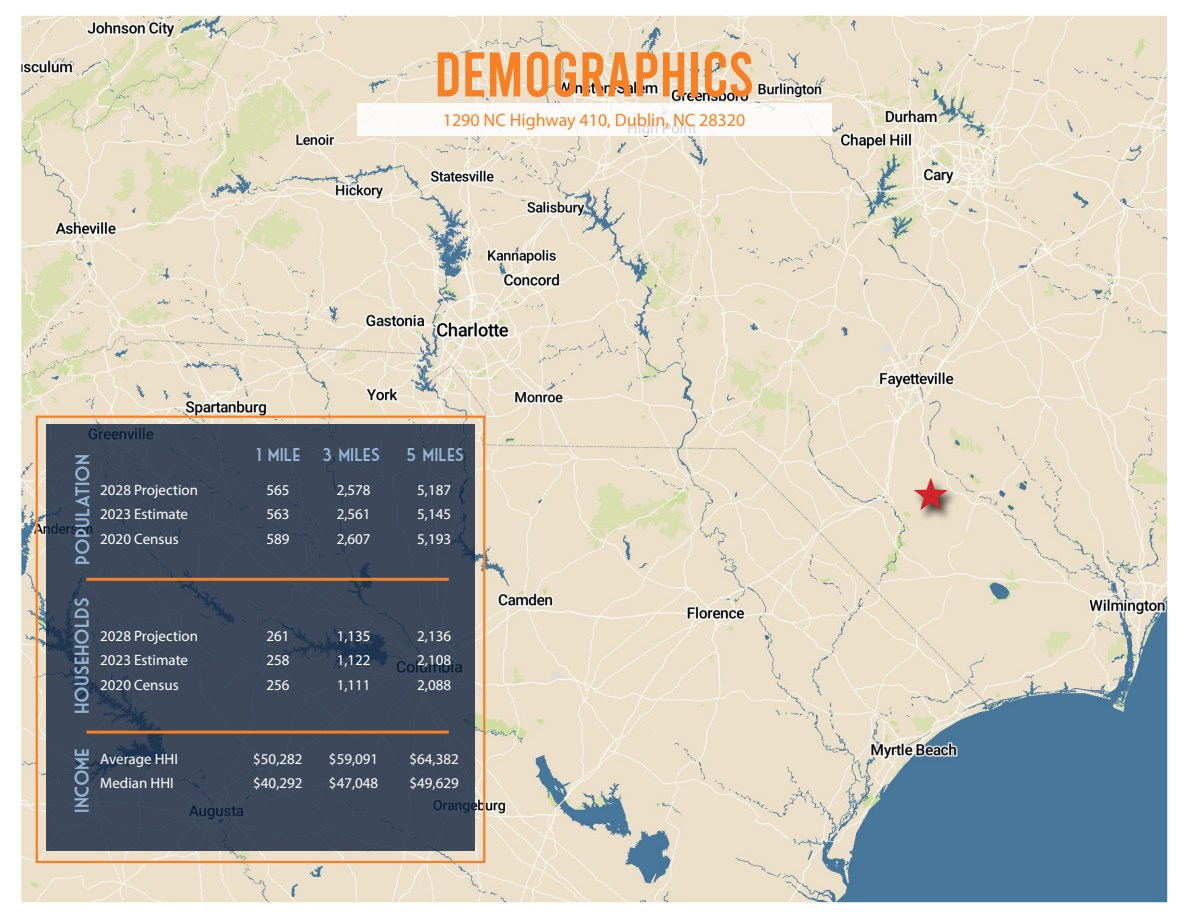
<style>
.page{position:relative;width:1188px;height:918px;background:#fff}
.page>*{position:absolute;margin:0;border:0;box-sizing:border-box;transform-origin:0 0}
.t1{font:63px "Bebas";color:#f58025}
.t2{font:19.5px "Market Deco";color:#97b5d5}
.t3{font:18px "Myriad Pro";color:#f58025}
.t4{font:18px "Market Deco";color:#97b5d5}
.t5{font:15px "Myriad Pro";color:#fff}
</style>
<div class="page">
<img style="left:23px;top:17px;width:1143px;height:884px">
<div style="left:911px;top:477px;width:48px;height:46px;background:#000;opacity:.75"></div>
<svg style="left:914px;top:478px;width:34px;height:32px"></svg>
<div style="left:46px;top:424px;width:429px;height:427px;background:#3d495b"></div>
<div style="left:36px;top:416px;width:449px;height:447px;border:2px solid #f58025"></div>
<div style="left:357px;top:104px;width:474px;height:32px;background:#fcfaf7"></div>
<hr style="left:86px;top:578px;width:363px;height:3px;background:#f58025">
<hr style="left:86px;top:731px;width:363px;height:3px;background:#f58025">
<h1 class="t1" style="left:434px;top:43px;width:29px">DEMOGRA</h1>
<h1 class="t1" style="left:633px;top:43px;width:50px">PHICS</h1>
<p class="t3" style="left:443px;top:109px;width:304px">1290 NC Highway 410, Dublin, NC 28320</p>
<h2 class="t2" style="left:72px;top:565px;width:112px;rotate:-90deg">POPULATION</h2>
<h2 class="t2" style="left:71px;top:714px;width:118px;rotate:-90deg">HOUSEHOLDS</h2>
<h2 class="t2" style="left:71px;top:813px;width:66px;rotate:-90deg">INCOME</h2>
<p class="t4" style="left:256px;top:445px;width:126px">1 MILE 3 MILES</p>
<p class="t4" style="left:406px;top:445px;width:60px">5 MILES</p>
<p class="t5" style="left:100px;top:481px;width:99px">2028 Projection</p>
<p class="t5" style="left:266px;top:481px;width:25px">565</p>
<p class="t5" style="left:337px;top:481px;width:35px">2,578</p>
<p class="t5" style="left:417px;top:481px;width:35px">5,187</p>
<p class="t5" style="left:100px;top:505px;width:89px">2023 Estimate</p>
<p class="t5" style="left:266px;top:505px;width:25px">563</p>
<p class="t5" style="left:337px;top:505px;width:35px">2,561</p>
<p class="t5" style="left:417px;top:505px;width:35px">5,145</p>
<p class="t5" style="left:100px;top:529px;width:80px">2020 Census</p>
<p class="t5" style="left:266px;top:529px;width:25px">589</p>
<p class="t5" style="left:337px;top:529px;width:35px">2,607</p>
<p class="t5" style="left:417px;top:529px;width:35px">5,193</p>
<p class="t5" style="left:100px;top:627px;width:99px">2028 Projection</p>
<p class="t5" style="left:266px;top:627px;width:25px">261</p>
<p class="t5" style="left:337px;top:627px;width:35px">1,135</p>
<p class="t5" style="left:417px;top:627px;width:35px">2,136</p>
<p class="t5" style="left:100px;top:651px;width:89px">2023 Estimate</p>
<p class="t5" style="left:266px;top:651px;width:25px">258</p>
<p class="t5" style="left:337px;top:651px;width:35px">1,122</p>
<p class="t5" style="left:417px;top:651px;width:35px">2,108</p>
<p class="t5" style="left:100px;top:676px;width:80px">2020 Census</p>
<p class="t5" style="left:266px;top:676px;width:25px">256</p>
<p class="t5" style="left:337px;top:676px;width:35px">1,111</p>
<p class="t5" style="left:417px;top:676px;width:35px">2,088</p>
<p class="t5" style="left:100px;top:749px;width:79px">Average HHI</p>
<p class="t5" style="left:253px;top:749px;width:51px">$50,282</p>
<p class="t5" style="left:329px;top:749px;width:51px">$59,091</p>
<p class="t5" style="left:410px;top:749px;width:51px">$64,382</p>
<p class="t5" style="left:100px;top:774px;width:75px">Median HHI</p>
<p class="t5" style="left:253px;top:774px;width:51px">$40,292</p>
<p class="t5" style="left:329px;top:774px;width:51px">$47,048</p>
<p class="t5" style="left:410px;top:774px;width:51px">$49,629</p>
</div>
